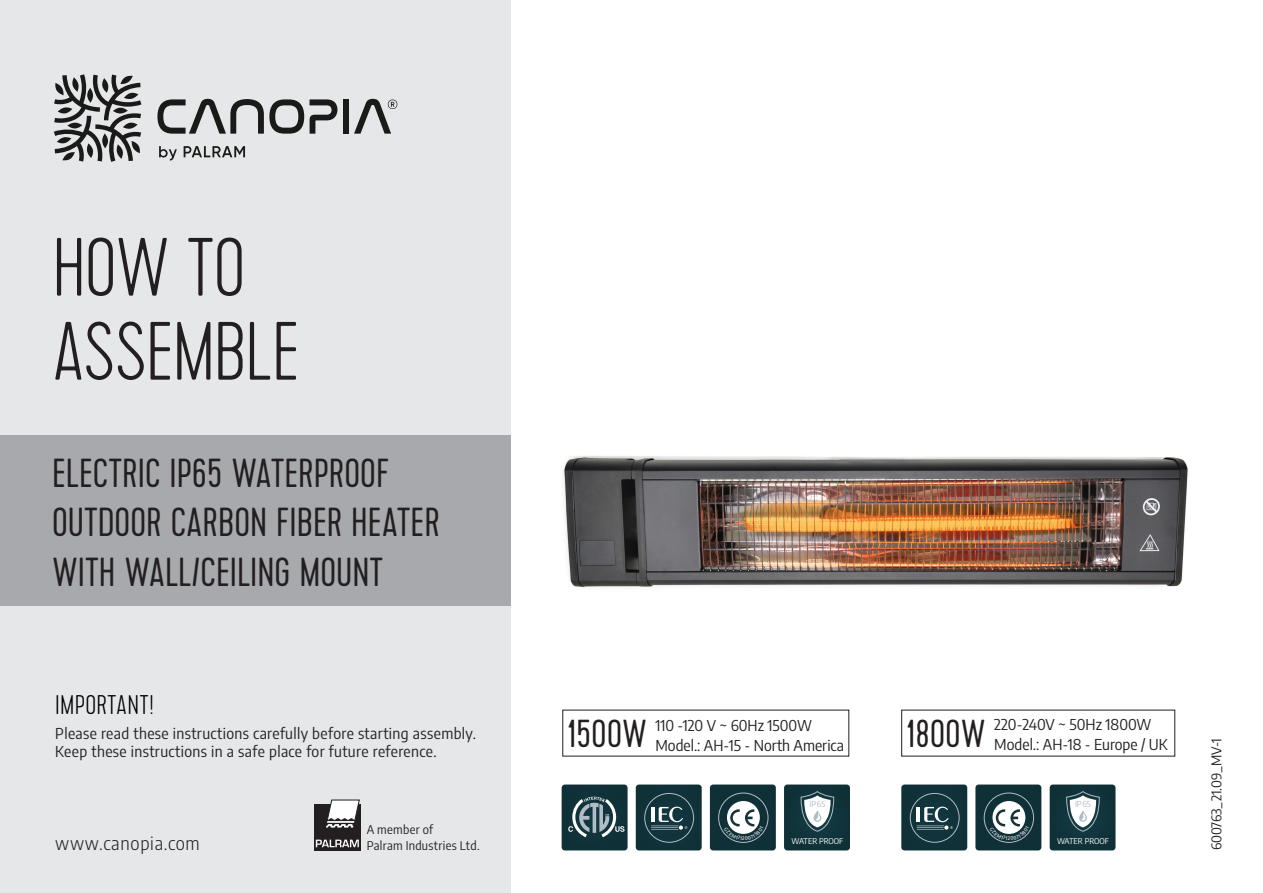
<style>
.page{position:relative;width:1263px;height:893px;background:#fff}
.page>*{position:absolute;margin:0;border:0;box-sizing:border-box;transform-origin:0 0}
.t1{font:100 82.5px/84px "Cervo";letter-spacing:-.015em;color:#231f20}
.t2{font:300 40.5px/49.5px "Cervo";color:#231f20}
.t3{font:300 39px "Cervo";color:#231f20}
.t4{font:100 27px "Cervo";letter-spacing:.01em;color:#000}
.t5{font:300 semi-condensed 18px "Encode Sans";letter-spacing:.04em;color:#231f20}
.t6{font:semi-condensed 15px/18px "Encode Sans";letter-spacing:.02em;color:#231f20}
.t7{font:semi-condensed 15px/19.5px "Encode Sans";color:#231f20}
.t8{font:semi-condensed 13.5px "Encode Sans";color:#231f20}
.t9{font:semi-condensed 12px "Encode Sans";letter-spacing:.025em;color:#231f20}
.t10{font:semi-condensed 8.25px "Encode Sans";color:#b1bcc7}
.t11{font:semi-condensed 8.1px "Encode Sans";color:#fff}
</style>
<div class="page">
<img style="left:563px;top:456px;width:625px;height:132px">
<svg style="left:1049px;top:784px;width:66px;height:66px;background:#39565c"></svg>
<svg style="left:901px;top:784px;width:66px;height:66px;background:#25444b"></svg>
<div style="left:910px;top:793px;width:49px;height:50px;border:1px solid #b1bcc7;border-radius:50%"></div>
<svg style="left:636px;top:784px;width:66px;height:66px;background:#24434b"></svg>
<div style="left:644px;top:793px;width:50px;height:50px;border:1px solid #b1bcc7;border-radius:50%"></div>
<svg style="left:784px;top:784px;width:66px;height:66px;background:#37545a"></svg>
<svg style="left:562px;top:784px;width:65px;height:66px;background:#345158"></svg>
<div style="left:0;top:1px;width:510px;height:892px;background:#e6e7e9"></div>
<div style="left:0;top:436px;width:510px;height:170px;background:#a8a9ad"></div>
<svg style="left:54px;top:74px;width:87px;height:88px"></svg>
<svg style="left:159px;top:146px;width:18px;height:15px"></svg>
<svg style="left:184px;top:146px;width:61px;height:11px"></svg>
<svg style="left:157px;top:99px;width:180px;height:35px"></svg>
<div style="left:343px;top:99px;width:6px;height:35px;background:#1a1a18"></div>
<svg style="left:354px;top:99px;width:44px;height:35px"></svg>
<div style="left:314px;top:804px;width:47px;height:46px;background:#231f20"></div>
<svg style="left:326px;top:800px;width:33px;height:28px"></svg>
<svg style="left:316px;top:840px;width:43px;height:7px"></svg>
<svg style="left:975px;top:784px;width:66px;height:66px;background:#405a5f"></svg>
<svg style="left:710px;top:784px;width:66px;height:66px;background:#3f595f"></svg>
<h1 class="t1" style="left:52px;top:229px;width:249px">HOW TO<br>ASSEMBLE</h1>
<h2 class="t2" style="left:52px;top:450px;width:389px">ELECTRIC IP65 WATERPROOF<br>OUTDOOR CARBON FIBER HEATER<br>WITH WALL/CEILING MOUNT</h2>
<h3 class="t4" style="left:55px;top:689px;width:100px">IMPORTANT!</h3>
<p class="t6" style="left:55px;top:723px;width:422px">Please read these instructions carefully before starting assembly.<br>Keep these instructions in a safe place for future reference.</p>
<p class="t9" style="left:367px;top:821px;width:68px">A member of</p>
<p class="t5" style="left:55px;top:831px;width:146px">www.canopia.com</p>
<p class="t9" style="left:367px;top:838px;width:114px">Palram Industries Ltd.</p>
<h3 class="t3" style="left:567px;top:712px;width:81px">1500W</h3>
<p class="t7" style="left:655px;top:715px;width:190px">110 -120 V ~ 60Hz 1500W<br>Model.: AH-15 - North America</p>
<p class="t10" style="left:809px;top:798px;width:17px">IP65</p>
<p class="t11" style="left:791px;top:835px;width:53px">WATER PROOF</p>
<h3 class="t3" style="left:906px;top:712px;width:81px">1800W</h3>
<p class="t7" style="left:994px;top:714px;width:159px">220-240V ~ 50Hz 1800W</p>
<p class="t7" style="left:994px;top:734px;width:175px">Model.: AH-18 - Europe / UK</p>
<p class="t10" style="left:1075px;top:798px;width:17px">IP65</p>
<p class="t11" style="left:1057px;top:835px;width:53px">WATER PROOF</p>
<p class="t8" style="left:1207px;top:850px;width:114px;rotate:-90deg">600763_21.09_MV-1</p>
</div>
